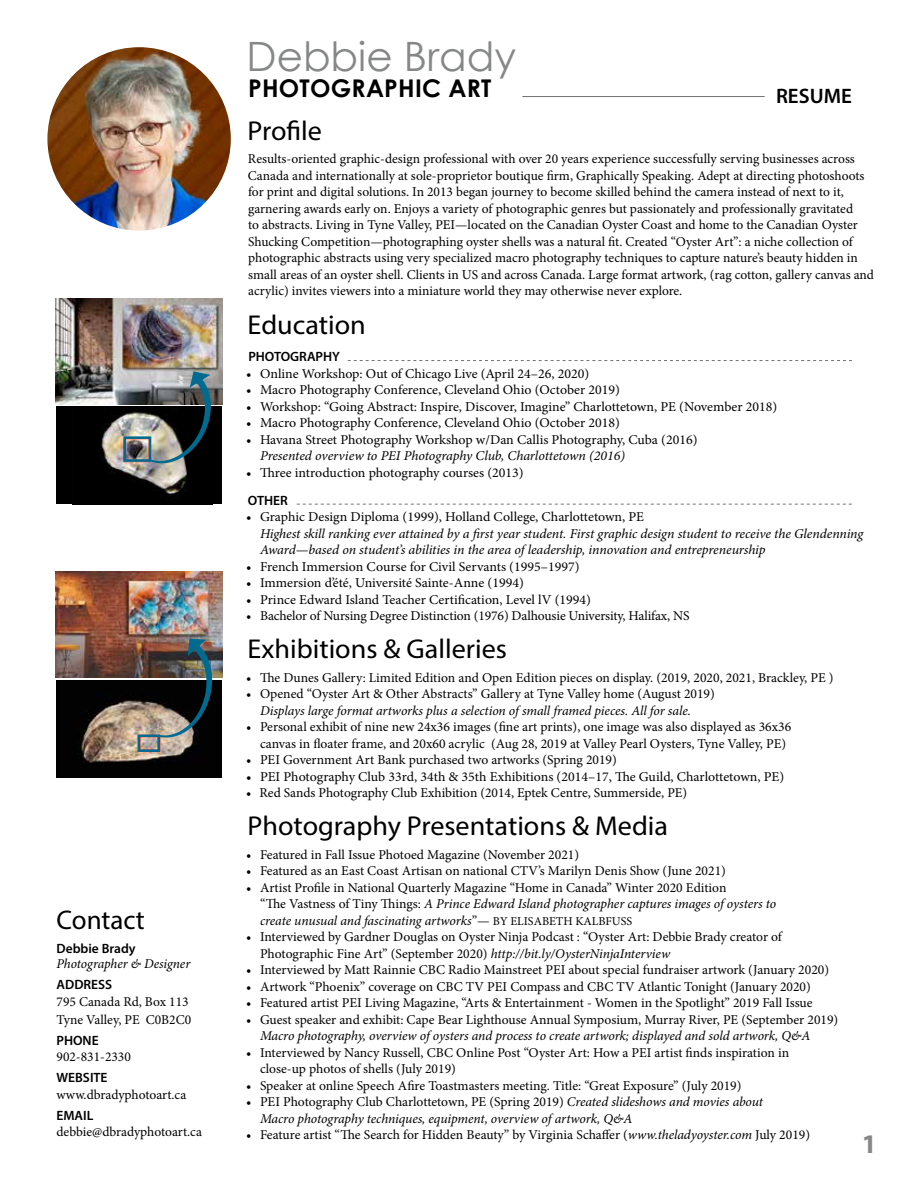
<style>
.page{position:relative;width:918px;height:1188px;background:#fff}
.page>*{position:absolute;margin:0;border:0;box-sizing:border-box;transform-origin:0 0}
.t1{font:40.5px "Century Gothic";color:#868787}
.t2{font:27.3px "Myriad Pro";color:#000}
.t3{font:27px "Myriad Pro";color:#000}
.t4{font:700 27px "Myriad Pro";color:#868787}
.t5{font:700 24.45px "Century Gothic";letter-spacing:.01em;color:#000}
.t6{font:600 21px "Myriad Pro";color:#000}
.t7{font:13.5px/16.5px "Minion Pro";color:#000}
.t8{font:italic 13.5px/16.5px "Minion Pro";letter-spacing:-.01em;color:#000}
.t9{font:600 13.5px "Myriad Pro";color:#000}
.s1{font-style:italic}
.s2{font-size:12px}
.s3{font-style:normal}
</style>
<div class="page">
<svg style="left:348px;top:360px;width:504px;height:1px"></svg>
<svg style="left:297px;top:504px;width:555px;height:1px"></svg>
<img style="left:47px;top:47px;width:184px;height:184px;border-radius:92px">
<hr style="left:522px;top:96px;width:243px;height:1px;background:#727273">
<img style="left:56px;top:298px;width:166px;height:106px">
<div style="left:56px;top:407px;width:166px;height:97px;background:#000"></div>
<img style="left:101px;top:412px;width:86px;height:83px">
<img style="left:150px;top:371px;width:61px;height:92px">
<div style="left:124px;top:436px;width:27px;height:26px;border:2px solid #006a91"></div>
<img style="left:56px;top:572px;width:166px;height:106px">
<div style="left:56px;top:680px;width:166px;height:98px;background:#000"></div>
<img style="left:77px;top:680px;width:136px;height:83px">
<img style="left:159px;top:639px;width:53px;height:99px">
<div style="left:138px;top:735px;width:22px;height:17px;border:2px solid #006a91"></div>
<h3 class="t3" style="left:57px;top:904px;width:90px">Contact</h3>
<p class="t9" style="left:57px;top:940px;width:81px">Debbie Brady</p>
<p class="t8" style="left:57px;top:956px;width:135px">Photographer &amp; Designer</p>
<p class="t9" style="left:57px;top:976px;width:57px">ADDRESS</p>
<p class="t7" style="left:57px;top:992px;width:136px;line-height:18px">795 Canada Rd, Box 113<br>Tyne Valley, PE C0B2C0</p>
<p class="t9" style="left:57px;top:1032px;width:44px">PHONE</p>
<p class="t7" style="left:57px;top:1049px;width:76px">902-831-2330</p>
<p class="t9" style="left:57px;top:1069px;width:53px">WEBSITE</p>
<p class="t7" style="left:57px;top:1086px;width:131px">www.dbradyphotoart.ca</p>
<p class="t9" style="left:57px;top:1107px;width:38px">EMAIL</p>
<p class="t7" style="left:57px;top:1124px;width:147px">debbie@dbradyphotoart.ca</p>
<h1 class="t1" style="left:247px;top:32px;width:271px">Debbie Brady</h1>
<h3 class="t5" style="left:248px;top:73px;width:245px">PHOTOGRAPHIC ART</h3>
<h3 class="t6" style="left:776px;top:82px;width:77px">RESUME</h3>
<h2 class="t2" style="left:248px;top:114px;width:76px">Profile</h2>
<p class="t7" style="left:248px;top:151px;width:628px">Results-oriented graphic-design professional with over 20 years experience successfully serving businesses across Canada and internationally at sole-proprietor boutique firm, Graphically Speaking. Adept at directing photoshoots for print and digital solutions. In 2013 began journey to become skilled behind the camera instead of next to it, garnering awards early on. Enjoys a variety of photographic genres but passionately and professionally gravitated<br>to abstracts. Living in Tyne Valley, PEI—located on the Canadian Oyster Coast and home to the Canadian Oyster Shucking Competition—photographing oyster shells was a natural fit. Created “Oyster Art”: a niche collection of photographic abstracts using very specialized macro photography techniques to capture nature’s beauty hidden in small areas of an oyster shell. Clients in US and across Canada. Large format artwork, (rag cotton, gallery canvas and acrylic) invites viewers into a miniature world they may otherwise never explore.</p>
<h2 class="t2" style="left:248px;top:308px;width:120px">Education</h2>
<p class="t9" style="left:248px;top:348px;width:93px">PHOTOGRAPHY</p>
<p class="t7" style="left:246px;top:365px;width:345px">• Online Workshop: Out of Chicago Live (April 24–26, 2020)</p>
<p class="t7" style="left:246px;top:382px;width:375px">• Macro Photography Conference, Cleveland Ohio (October 2019)</p>
<p class="t7" style="left:246px;top:398px;width:533px">• Workshop: “Going Abstract: Inspire, Discover, Imagine” Charlottetown, PE (November 2018)</p>
<p class="t7" style="left:246px;top:415px;width:375px">• Macro Photography Conference, Cleveland Ohio (October 2018)</p>
<p class="t7" style="left:246px;top:431px;width:453px">• Havana Street Photography Workshop w/Dan Callis Photography, Cuba (2016)</p>
<p class="t8" style="left:260px;top:448px;width:366px">Presented overview to PEI Photography Club, Charlottetown (2016)</p>
<p class="t7" style="left:246px;top:464px;width:279px">• Three introduction photography courses (2013)</p>
<p class="t9" style="left:248px;top:491px;width:41px">OTHER</p>
<p class="t7" style="left:246px;top:509px;width:399px">• Graphic Design Diploma (1999), Holland College, Charlottetown, PE</p>
<p class="t8" style="left:260px;top:525px;width:605px">Highest skill ranking ever attained by a first year student. First graphic design student to receive the Glendenning<br>Award—based on student’s abilities in the area of leadership, innovation and entrepreneurship</p>
<p class="t7" style="left:246px;top:558px;width:335px">• French Immersion Course for Civil Servants (1995–1997)</p>
<p class="t7" style="left:246px;top:575px;width:279px">• Immersion d’été, Université Sainte-Anne (1994)</p>
<p class="t7" style="left:246px;top:591px;width:346px">• Prince Edward Island Teacher Certification, Level lV (1994)</p>
<p class="t7" style="left:246px;top:608px;width:445px">• Bachelor of Nursing Degree Distinction (1976) Dalhousie University, Halifax, NS</p>
<h2 class="t2" style="left:248px;top:632px;width:261px">Exhibitions &amp; Galleries</h2>
<p class="t7" style="left:246px;top:669px;width:589px">• The Dunes Gallery: Limited Edition and Open Edition pieces on display. (2019, 2020, 2021, Brackley, PE )</p>
<p class="t7" style="left:246px;top:686px;width:470px">• Opened “Oyster Art &amp; Other Abstracts” Gallery at Tyne Valley home (August 2019)</p>
<p class="t8" style="left:260px;top:702px;width:433px">Displays large format artworks plus a selection of small framed pieces. All for sale.</p>
<p class="t7" style="left:260px;top:719px;width:533px;text-indent:-14px">• Personal exhibit of nine new 24x36 images (fine art prints), one image was also displayed as 36x36 canvas in floater frame, and 20x60 acrylic (Aug 28, 2019 at Valley Pearl Oysters, Tyne Valley, PE)</p>
<p class="t7" style="left:246px;top:752px;width:372px">• PEI Government Art Bank purchased two artworks (Spring 2019)</p>
<p class="t7" style="left:246px;top:768px;width:540px">• PEI Photography Club 33rd, 34th &amp; 35th Exhibitions (2014–17, The Guild, Charlottetown, PE)</p>
<p class="t7" style="left:246px;top:785px;width:443px">• Red Sands Photography Club Exhibition (2014, Eptek Centre, Summerside, PE)</p>
<h2 class="t2" style="left:248px;top:809px;width:422px">Photography Presentations &amp; Media</h2>
<p class="t7" style="left:246px;top:846px;width:334px">• Featured in Fall Issue Photoed Magazine (November 2021)</p>
<p class="t7" style="left:246px;top:863px;width:481px">• Featured as an East Coast Artisan on national CTV’s Marilyn Denis Show (June 2021)</p>
<p class="t7" style="left:260px;top:879px;width:518px;text-indent:-14px">• Artist Profile in National Quarterly Magazine “Home in Canada” Winter 2020 Edition<br>“The Vastness of Tiny Things: <span class="s1">A Prince Edward Island photographer captures images of oysters to create unusual and fascinating artworks</span>”— <span class="s2">BY ELISABETH KALBFUSS</span></p>
<p class="t7" style="left:260px;top:929px;width:524px;text-indent:-14px">• Interviewed by Gardner Douglas on Oyster Ninja Podcast : “Oyster Art: Debbie Brady creator of<br>Photographic Fine Art” (September 2020) <span class="s1">http://bit.ly/OysterNinjaInterview</span></p>
<p class="t7" style="left:246px;top:962px;width:584px">• Interviewed by Matt Rainnie CBC Radio Mainstreet PEI about special fundraiser artwork (January 2020)</p>
<p class="t7" style="left:246px;top:978px;width:566px">• Artwork “Phoenix” coverage on CBC TV PEI Compass and CBC TV Atlantic Tonight (January 2020)</p>
<p class="t7" style="left:246px;top:995px;width:568px">• Featured artist PEI Living Magazine, “Arts &amp; Entertainment - Women in the Spotlight” 2019 Fall Issue</p>
<p class="t7" style="left:246px;top:1011px;width:594px">• Guest speaker and exhibit: Cape Bear Lighthouse Annual Symposium, Murray River, PE (September 2019)</p>
<p class="t8" style="left:260px;top:1028px;width:552px">Macro photography, overview of oysters and process to create artwork; displayed and sold artwork, Q&amp;A</p>
<p class="t7" style="left:260px;top:1044px;width:531px;text-indent:-14px">• Interviewed by Nancy Russell, CBC Online Post “Oyster Art: How a PEI artist finds inspiration in close-up photos of shells (July 2019)</p>
<p class="t7" style="left:246px;top:1077px;width:497px">• Speaker at online Speech Afire Toastmasters meeting. Title: “Great Exposure” (July 2019)</p>
<p class="t8" style="left:260px;top:1094px;width:505px;text-indent:-14px"><span class="s3">• PEI Photography Club Charlottetown, PE (Spring 2019)</span> Created slideshows and movies about<br>Macro photography techniques, equipment, overview of artwork, Q&amp;A</p>
<p class="t7" style="left:246px;top:1127px;width:565px">• Feature artist “The Search for Hidden Beauty” by Virginia Schaffer (<span class="s1">www.theladyoyster.com</span> July 2019)</p>
<h3 class="t4" style="left:862px;top:1126px;width:16px">1</h3>
</div>
